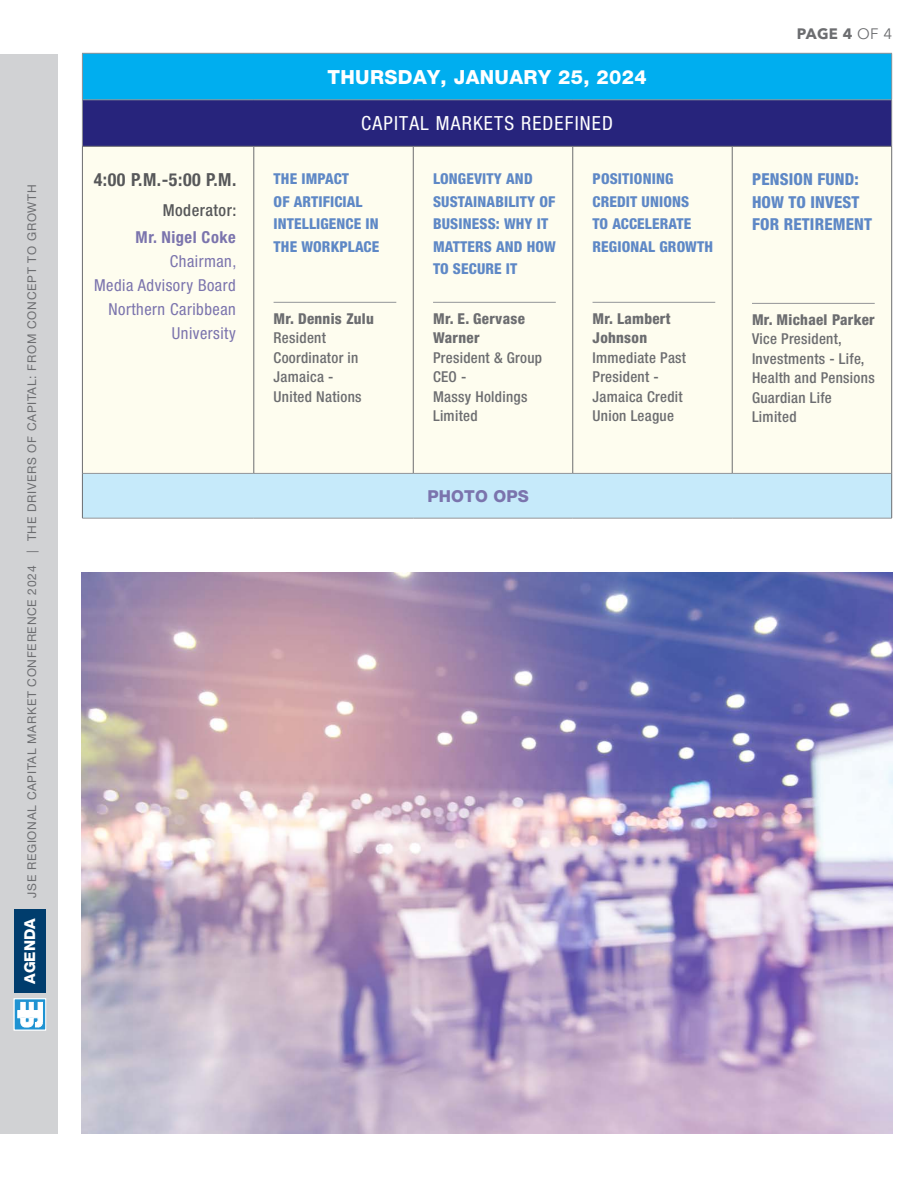
<style>
.page{position:relative;width:918px;height:1188px;background:#fff}
.page>*{position:absolute;margin:0;border:0;box-sizing:border-box;transform-origin:0 0}
.t1{font:800 19.5px "Helvetica Neue LT Std";letter-spacing:.02em;color:#fff}
.t2{font:condensed 19.5px "Helvetica Neue LT Std";letter-spacing:.06em;color:#fff}
.TIME{font:700 condensed 18px "Helvetica Neue LT Std";color:#57585a}
.MODERATOR-_BLD_-_names{font:condensed 16.5px "Helvetica Neue LT Std";letter-spacing:.03em;color:#7b74ad}
.TITLE_HEADER{font:800 condensed 16.5px/22.5px "Helvetica Neue LT Std";letter-spacing:.01em;color:#5e88c6}
.MODERATOR-_BLD_-_names-2{font:700 condensed 16.5px "Helvetica Neue LT Std";letter-spacing:.03em;color:#7b74ad}
.Moderator{font:500 condensed 16.5px "Helvetica Neue LT Std";letter-spacing:.03em;color:#57585a}
.ENTERTAINMENT{font:800 16.5px "Helvetica Neue LT Std";letter-spacing:.01em;color:#7b74ad}
.Body{font:500 condensed 15px/19.5px "Helvetica Neue LT Std";letter-spacing:.02em;color:#6c6d70}
.TITLE_HEADER-2{font:800 condensed 15px/22.5px "Helvetica Neue LT Std";letter-spacing:.01em;color:#5e88c6}
.Body_Bold{font:800 condensed 15px/19.5px "Helvetica Neue LT Std";letter-spacing:.02em;color:#6c6d70}
.t3{font:700 15px "Avenir Next LT Pro";color:#6c6d70}
.t4{font:800 15px "Helvetica Neue LT Std";color:#fff}
.t5{font:12px "Helvetica Neue LT Std";letter-spacing:.06em;color:#6c6d70}
.s1{font-weight:400}
</style>
<div class="page">
<div style="left:0;top:54px;width:58px;height:1080px;background:#d1d2d4"></div>
<svg style="left:14px;top:999px;width:32px;height:31px"></svg>
<svg style="left:17px;top:1002px;width:26px;height:27px"></svg>
<div style="left:14px;top:909px;width:32px;height:84px;background:#003d6d"></div>
<div style="left:82px;top:53px;width:810px;height:47px;background:#00aeef"></div>
<div style="left:82px;top:100px;width:810px;height:46px;background:#27247c"></div>
<div style="left:83px;top:147px;width:808px;height:326px;background:#fefdef"></div>
<div style="left:82px;top:473px;width:810px;height:45px;background:#c6eafa"></div>
<hr style="left:82px;top:53px;width:172px;height:1px;background:#939598">
<hr style="left:82px;top:54px;width:1px;height:45px;background:#939598">
<hr style="left:254px;top:53px;width:159px;height:1px;background:#939598">
<hr style="left:413px;top:53px;width:160px;height:1px;background:#939598">
<hr style="left:573px;top:53px;width:159px;height:1px;background:#939598">
<hr style="left:732px;top:53px;width:160px;height:1px;background:#939598">
<hr style="left:82px;top:99px;width:172px;height:1px;background:#939598">
<hr style="left:82px;top:100px;width:1px;height:46px;background:#939598">
<hr style="left:254px;top:99px;width:159px;height:1px;background:#939598">
<hr style="left:413px;top:99px;width:160px;height:1px;background:#939598">
<hr style="left:573px;top:99px;width:159px;height:1px;background:#939598">
<hr style="left:732px;top:99px;width:160px;height:1px;background:#939598">
<hr style="left:891px;top:54px;width:1px;height:45px;background:#939598">
<hr style="left:891px;top:100px;width:1px;height:46px;background:#939598">
<hr style="left:83px;top:473px;width:171px;height:1px;background:#939598">
<hr style="left:254px;top:473px;width:159px;height:1px;background:#939598">
<hr style="left:413px;top:473px;width:160px;height:1px;background:#939598">
<hr style="left:573px;top:473px;width:159px;height:1px;background:#939598">
<hr style="left:732px;top:473px;width:160px;height:1px;background:#939598">
<hr style="left:82px;top:518px;width:172px;height:1px;background:#939598">
<hr style="left:254px;top:518px;width:159px;height:1px;background:#939598">
<hr style="left:413px;top:518px;width:160px;height:1px;background:#939598">
<hr style="left:573px;top:518px;width:159px;height:1px;background:#939598">
<hr style="left:732px;top:518px;width:160px;height:1px;background:#939598">
<hr style="left:82px;top:146px;width:172px;height:1px;background:#6c6d70">
<hr style="left:82px;top:146px;width:1px;height:327px;background:#6c6d70">
<hr style="left:254px;top:146px;width:159px;height:1px;background:#6c6d70">
<hr style="left:254px;top:146px;width:1px;height:327px;background:#6c6d70">
<hr style="left:413px;top:146px;width:160px;height:1px;background:#6c6d70">
<hr style="left:413px;top:146px;width:1px;height:327px;background:#6c6d70">
<hr style="left:573px;top:146px;width:159px;height:1px;background:#6c6d70">
<hr style="left:572px;top:146px;width:1px;height:327px;background:#6c6d70">
<hr style="left:732px;top:146px;width:160px;height:1px;background:#6c6d70">
<hr style="left:732px;top:146px;width:1px;height:327px;background:#6c6d70">
<hr style="left:891px;top:146px;width:1px;height:327px;background:#6c6d70">
<hr style="left:82px;top:473px;width:1px;height:45px;background:#6c6d70">
<hr style="left:891px;top:473px;width:1px;height:45px;background:#6c6d70">
<hr style="left:274px;top:302px;width:122px;height:1px;background:#939598">
<hr style="left:433px;top:302px;width:123px;height:1px;background:#939598">
<hr style="left:593px;top:302px;width:122px;height:1px;background:#939598">
<hr style="left:752px;top:303px;width:123px;height:1px;background:#939598">
<img style="left:81px;top:572px;width:811px;height:562px">
<p class="t5" style="left:25px;top:541px;width:358px;rotate:-90deg">THE DRIVERS OF CAPITAL: FROM CONCEPT TO GROWTH</p>
<p class="t5" style="left:25px;top:553px;width:4px;rotate:-90deg">|</p>
<p class="t5" style="left:25px;top:898px;width:334px;rotate:-90deg">JSE REGIONAL CAPITAL MARKET CONFERENCE 2024</p>
<p class="t4" style="left:21px;top:984px;width:67px;rotate:-90deg">AGENDA</p>
<p class="TIME" style="left:94px;top:169px;width:144px">4:00 M. P .-5:00 M. P .</p>
<p class="Moderator" style="left:163px;top:201px;width:75px">Moderator:</p>
<p class="MODERATOR-_BLD_-_names-2" style="left:136px;top:228px;width:102px">Mr. Nigel Coke</p>
<p class="MODERATOR-_BLD_-_names" style="left:170px;top:252px;width:68px">Chairman,</p>
<p class="MODERATOR-_BLD_-_names" style="left:94px;top:276px;width:143px">Media Advisory Board</p>
<p class="MODERATOR-_BLD_-_names" style="left:109px;top:300px;width:129px">Northern Caribbean</p>
<p class="MODERATOR-_BLD_-_names" style="left:172px;top:324px;width:65px">University</p>
<p class="t1" style="left:327px;top:65px;width:321px">THURSDAY, JANUARY 25, 2024</p>
<p class="t2" style="left:361px;top:112px;width:253px">CAPITAL MARKETS REDEFINED</p>
<p class="TITLE_HEADER-2" style="left:274px;top:167px;width:107px">THE IMPACT<br>OF ARTIFICIAL<br>INTELLIGENCE IN<br>THE WORKPLACE</p>
<p class="Body_Bold" style="left:274px;top:308px;width:102px">Mr. Dennis Zulu</p>
<p class="Body" style="left:274px;top:328px;width:90px">Resident<br>Coordinator in<br>Jamaica -<br>United Nations</p>
<p class="TITLE_HEADER-2" style="left:433px;top:167px;width:124px">LONGEVITY AND<br>SUSTAINABILITY OF<br>BUSINESS: WHY IT<br>MATTERS AND HOW<br>TO SECURE IT</p>
<p class="Body_Bold" style="left:433px;top:308px;width:93px">Mr .E. Gervase<br>Warner</p>
<p class="Body" style="left:433px;top:347px;width:111px">President &amp; Group<br>CEO -</p>
<p class="Body" style="left:433px;top:386px;width:96px">Massy Holdings<br>Limited</p>
<p class="ENTERTAINMENT" style="left:427px;top:486px;width:103px">PHOTO OPS</p>
<p class="TITLE_HEADER-2" style="left:593px;top:167px;width:122px">POSITIONING<br>CREDIT UNIONS<br>TO ACCELERATE<br>REGIONAL GROWTH</p>
<p class="Body_Bold" style="left:593px;top:308px;width:80px">Mr. Lambert<br>Johnson</p>
<p class="Body" style="left:593px;top:347px;width:95px">Immediate Past<br>President -</p>
<p class="Body" style="left:593px;top:386px;width:92px">Jamaica Credit<br>Union League</p>
<p class="t3" style="left:797px;top:24px;width:97px">PAGE 4 <span class="s1">OF 4</span></p>
<p class="TITLE_HEADER" style="left:752px;top:168px;width:122px">PENSION FUND:<br>HOW TO INVEST<br>FOR RETIREMENT</p>
<p class="Body_Bold" style="left:752px;top:309px;width:124px">Mr. Michael Parker</p>
<p class="Body" style="left:752px;top:329px;width:124px">Vice President,<br>Investments - Life,<br>Health and Pensions</p>
<p class="Body" style="left:752px;top:387px;width:81px">Guardian Life<br>Limited</p>
</div>
